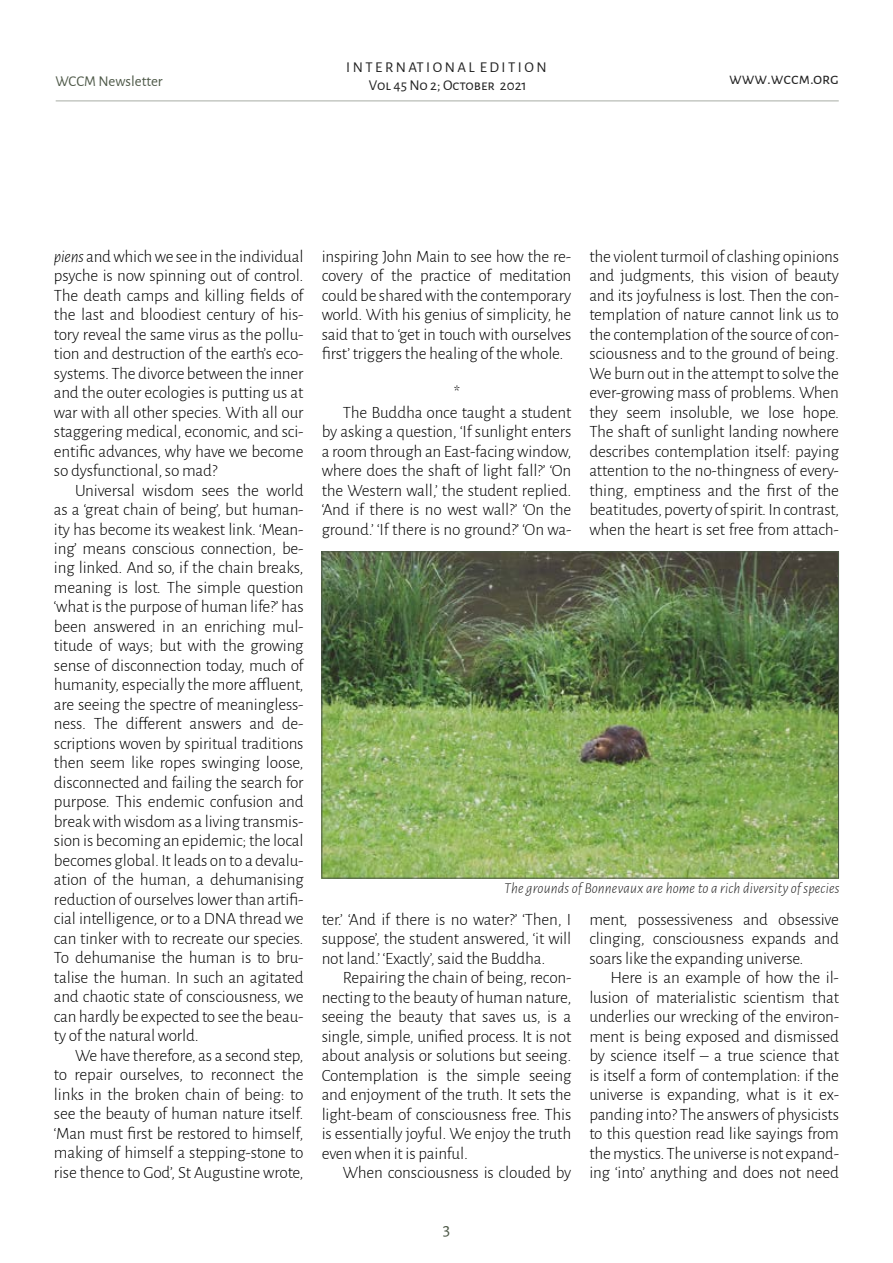
<style>
.page{position:relative;width:893px;height:1263px;background:#fff}
.page>*{position:absolute;margin:0;border:0;box-sizing:border-box;transform-origin:0 0}
.t1{font:18px "Alegreya Sans";color:#4e5948}
.t2{font:300 17.25px/19.5px "Alegreya Sans";letter-spacing:-.01em;color:#000;text-align:justify}
.t3{font:16.5px "Alegreya Sans SC";color:#222}
.t4{font:italic 300 15px "Alegreya Sans";letter-spacing:.01em;color:#222}
.t5{font:15px/18px "Alegreya Sans SC";color:#222;text-align:center}
.t6{font:15px "Alegreya Sans";color:#4e5948}
.s1{font-style:italic}
</style>
<div class="page">
<hr style="left:56px;top:101px;width:783px;height:1px;background:#4e5948">
<img style="left:324px;top:554px;width:513px;height:322px">
<p class="t5" style="left:346px;top:57px;width:202px">I N T E R N AT I O N A L E D I T I O N<br>Vol 45 No 2; October 2021</p>
<p class="t6" style="left:55px;top:71px;width:109px">WCCM Newsletter</p>
<p class="t3" style="left:729px;top:67px;width:111px">www.wccm.org</p>
<p class="t2" style="left:54px;top:246px;width:251px"><span class="s1">piens</span> and which we see in the individual psyche is now spinning out of control.<br>The death camps and killing fields of the last and bloodiest century of his&shy;tory reveal the same virus as the pollu&shy;tion and destruction of the earth’s eco&shy;systems. The divorce between the inner and the outer ecologies is putting us at war with all other species. With all our staggering medical, economic, and sci&shy;entific advances, why have we become so dysfunctional, so mad?</p>
<p class="t2" style="left:54px;top:479px;width:251px;text-indent:21px">Universal wisdom sees the world as a ‘great chain of being’, but human&shy;ity has become its weakest link. ‘Mean&shy;ing’ means conscious connection, be&shy;ing linked. And so, if the chain breaks, meaning is lost. The simple question ‘what is the purpose of human life?’ has been answered in an enriching mul&shy;titude of ways; but with the growing sense of disconnection today, much of humanity, especially the more affluent, are seeing the spectre of meaningless&shy;ness. The different answers and de&shy;scriptions woven by spiritual traditions then seem like ropes swinging loose, disconnected and failing the search for purpose. This endemic confusion and break with wisdom as a living transmis&shy;sion is becoming an epidemic; the local becomes global. It leads on to a devalu&shy;ation of the human, a dehumanising reduction of ourselves lower than artifi&shy;cial intelligence, or to a DNA thread we can tinker with to recreate our species.<br>To dehumanise the human is to bru&shy;talise the human. In such an agitated and chaotic state of consciousness, we can hardly be expected to see the beau&shy;ty of the natural world.</p>
<p class="t2" style="left:54px;top:1045px;width:251px;text-indent:21px">We have therefore, as a second step, to repair ourselves, to reconnect the links in the broken chain of being: to see the beauty of human nature itself. ‘Man must first be restored to himself, making of himself a stepping-stone to rise thence to God’, St Augustine wrote,</p>
<p class="t2" style="left:322px;top:246px;width:251px">inspiring John Main to see how the re&shy;covery of the practice of meditation could be shared with the contemporary world. With his genius of simplicity, he said that to ‘get in touch with ourselves first’ triggers the healing of the whole.</p>
<p class="t2" style="left:454px;top:382px;width:8px">*</p>
<p class="t2" style="left:343px;top:402px;width:230px">The Buddha once taught a student</p>
<p class="t2" style="left:322px;top:421px;width:251px">by asking a question, ‘If sunlight enters</p>
<p class="t2" style="left:322px;top:441px;width:251px">a room through an East-facing window,</p>
<p class="t2" style="left:322px;top:460px;width:251px">where does the shaft of light fall?’ ‘On</p>
<p class="t2" style="left:322px;top:480px;width:251px">the Western wall,’ the student replied.</p>
<p class="t2" style="left:322px;top:499px;width:251px">‘And if there is no west wall?’ ‘On the</p>
<p class="t2" style="left:322px;top:519px;width:251px">ground.’ ‘If there is no ground?’ ‘On wa-</p>
<p class="t2" style="left:589px;top:246px;width:251px">the violent turmoil of clashing opinions and judgments, this vision of beauty and its joyfulness is lost. Then the con&shy;templation of nature cannot link us to the contemplation of the source of con&shy;sciousness and to the ground of being.<br>We burn out in the attempt to solve the ever-growing mass of problems. When they seem insoluble, we lose hope.<br>The shaft of sunlight landing nowhere describes contemplation itself: paying attention to the no-thingness of every&shy;thing, emptiness and the first of the beatitudes, poverty of spirit. In contrast, when the heart is set free from attach-</p>
<p class="t4" style="left:504px;top:878px;width:337px">The grounds of Bonnevaux are home to a rich diversity of species</p>
<p class="t2" style="left:322px;top:909px;width:251px">ter.’ ‘And if there is no water?’ ‘Then, I suppose’, the student answered, ‘it will not land.’ ‘Exactly’, said the Buddha.</p>
<p class="t2" style="left:322px;top:967px;width:251px;text-indent:21px">Repairing the chain of being, recon&shy;necting to the beauty of human nature, seeing the beauty that saves us, is a single, simple, unified process. It is not about analysis or solutions but seeing.<br>Contemplation is the simple seeing and enjoyment of the truth. It sets the light-beam of consciousness free. This is essentially joyful. We enjoy the truth even when it is painful.</p>
<p class="t2" style="left:343px;top:1162px;width:230px">When consciousness is clouded by</p>
<p class="t1" style="left:443px;top:1216px;width:9px">3</p>
<p class="t2" style="left:589px;top:909px;width:251px">ment, possessiveness and obsessive clinging, consciousness expands and soars like the expanding universe.</p>
<p class="t2" style="left:589px;top:967px;width:251px;text-indent:21px">Here is an example of how the il&shy;lusion of materialistic scientism that underlies our wrecking of the environ&shy;ment is being exposed and dismissed by science itself – a true science that is itself a form of contemplation: if the universe is expanding, what is it ex&shy;panding into? The answers of physicists to this question read like sayings from the mystics. The universe is not expand&shy;ing ‘into’ anything and does not need</p>
</div>
